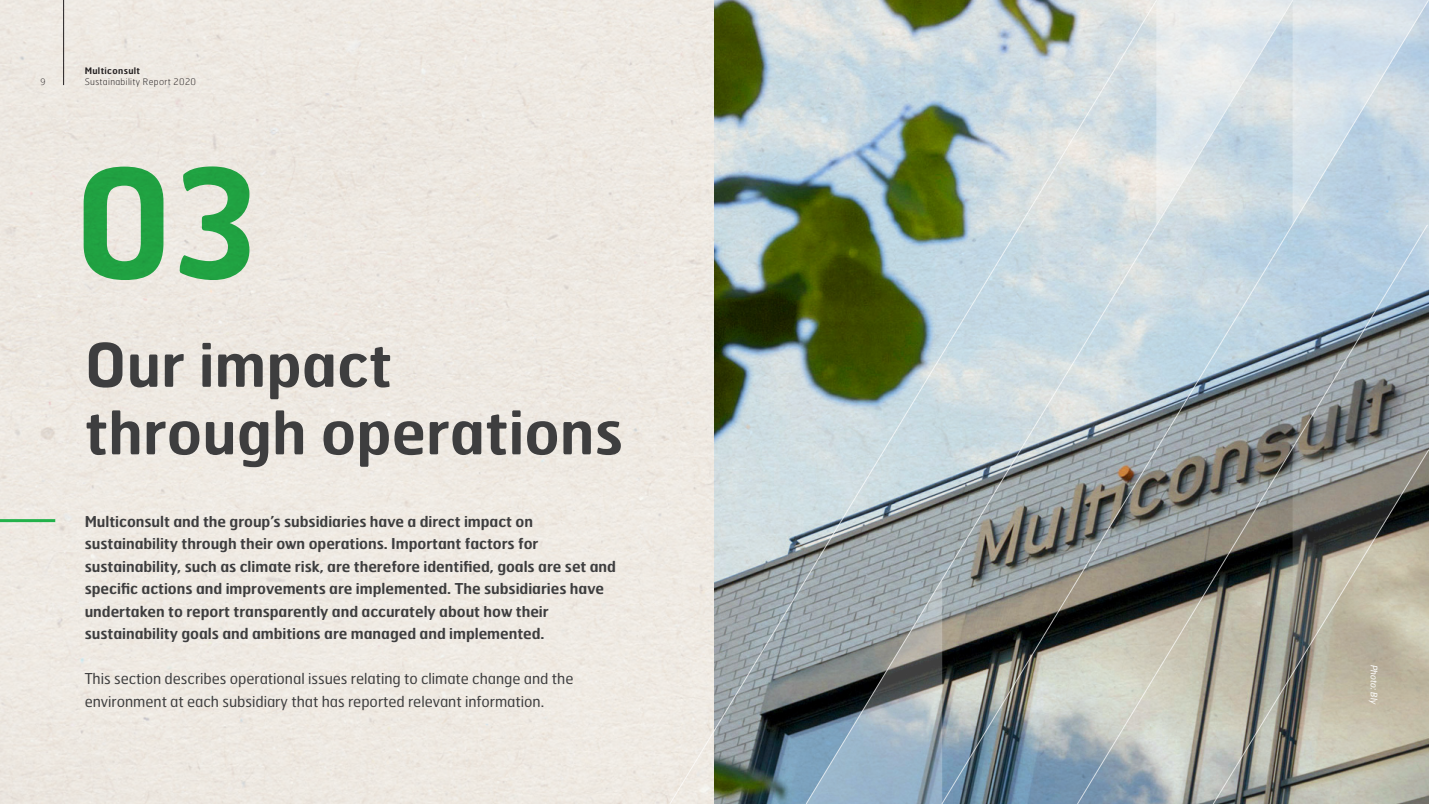
<style>
.page{position:relative;width:1429px;height:804px;background:#fff}
.page>*{position:absolute;margin:0;border:0;box-sizing:border-box;transform-origin:0 0}
.t1{font:600 150px "Hermes FB";color:#23b24b}
.t2{font:600 60px/67.5px "Hermes FB";color:#3e3e3f}
.t3{font:600 15px/22.5px "Hermes FB";letter-spacing:-.005em;color:#3e3e3f}
.t4{font:15px/22.5px "Hermes FB";letter-spacing:-.005em;color:#3e3e3f}
.t5{font:100 9px "Hermes FB";letter-spacing:.04em;color:#231f20}
.t6{font:600 9px "Hermes FB";letter-spacing:.04em;color:#231f20}
.t7{font:italic 9px "Hermes FB";color:#fff}
.t8{font:300 9px "Open Sans";color:#231f20}
</style>
<div class="page">
<hr style="left:0;top:519px;width:55px;height:3px;background:#23b24b">
<svg style="left:1157px;top:0;width:272px;height:224px;background:#d3dee6"></svg>
<svg style="left:1157px;top:224px;width:272px;height:580px;background:#9ba09d"></svg>
<img style="left:669px;top:0;width:488px;height:804px">
<hr style="left:63px;top:0;width:1px;height:85px;background:#231f20">
<p class="t8" style="left:41px;top:76px;width:7px">9</p>
<p class="t6" style="left:85px;top:65px;width:57px">Multiconsult</p>
<p class="t5" style="left:85px;top:76px;width:113px">Sustainability Report 2020</p>
<h1 class="t1" style="left:74px;top:126px;width:185px">03</h1>
<h2 class="t2" style="left:85px;top:329px;width:540px">Our impact through operations</h2>
<p class="t3" style="left:85px;top:509px;width:533px">Multiconsult and the group’s subsidiaries have a direct impact on sustainability through their own operations. Important factors for sustainability, such as climate risk, are therefore identified, goals are set and specific actions and improvements are implemented. The subsidiaries have undertaken to report transparently and accurately about how their sustainability goals and ambitions are managed and implemented.</p>
<p class="t4" style="left:85px;top:667px;width:490px">This section describes operational issues relating to climate change and the environment at each subsidiary that has reported relevant information.</p>
<p class="t7" style="left:1380px;top:664px;width:41px;rotate:90deg">Photo: Bly</p>
</div>
